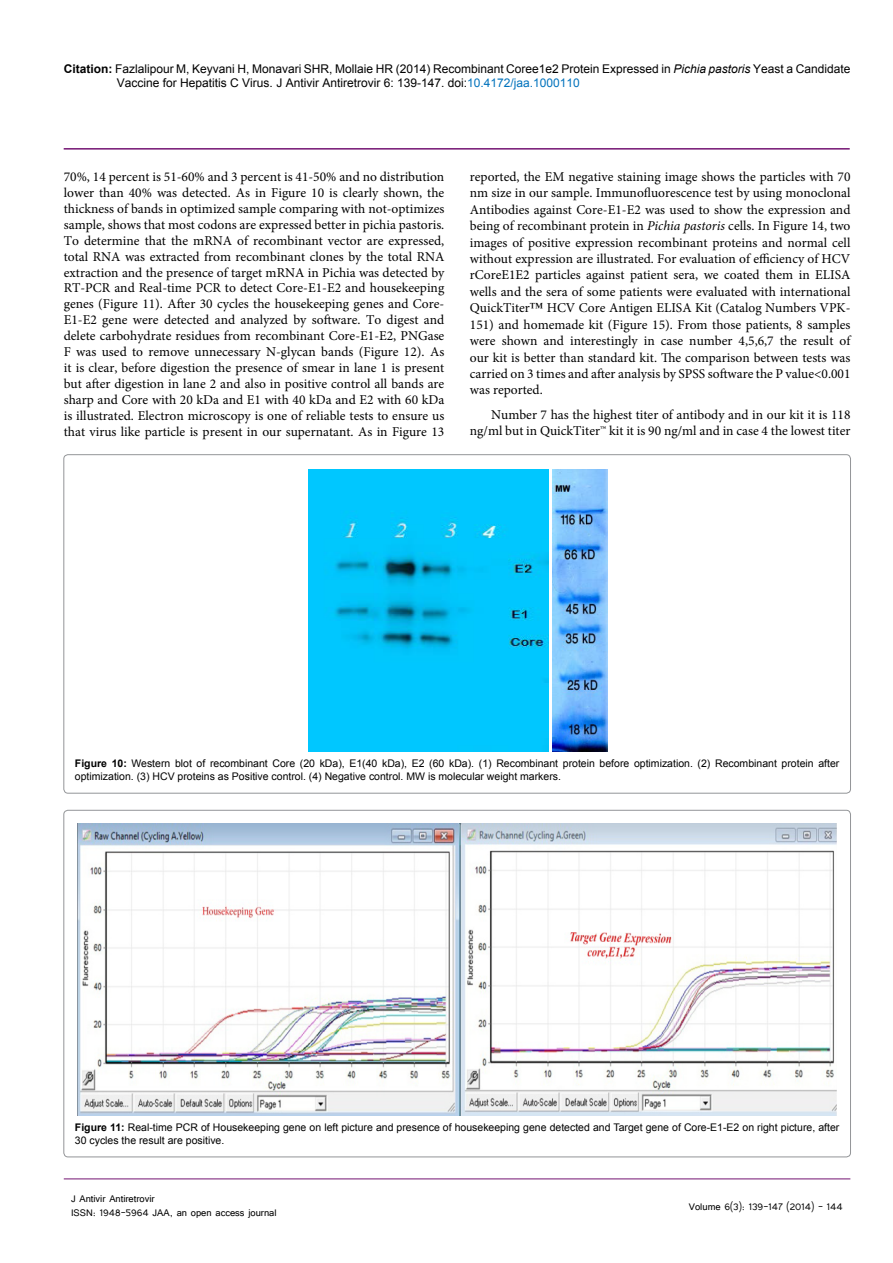
<style>
.page{position:relative;width:893px;height:1263px;background:#fff}
.page>*{position:absolute;margin:0;border:0;box-sizing:border-box;transform-origin:0 0}
.t1{font:13.5px/15.9px "Minion Pro";color:#000;text-align:justify}
.t2{font:12px/14.4px "Arial";color:#000}
.t3{font:12px/14.4px "Tunga";color:#000}
.t4{font:10.5px/12.6px "Arial";color:#000}
.s1{font-weight:700}
.s2{font-style:italic}
.s3{color:#0072bc}
.s4{font-family:"Times New Roman"}
</style>
<div class="page">
<hr style="left:64px;top:148px;width:786px;height:2px;background:#741472">
<hr style="left:64px;top:1179px;width:786px;height:1px;background:#741472">
<img style="left:308px;top:470px;width:241px;height:281px">
<img style="left:553px;top:470px;width:54px;height:281px">
<img style="left:78px;top:823px;width:758px;height:292px">
<p class="t2" style="left:117px;top:61px;width:735px;text-indent:-53px"><span class="s1">Citation:</span> Fazlalipour M, Keyvani H, Monavari SHR, Mollaie HR (2014) Recombinant Coree1e2 Protein Expressed in <span class="s2">Pichia pastoris</span> Yeast a Candidate<br>Vaccine for Hepatitis C Virus. J Antivir Antiretrovir 6: 139-147. doi:<span class="s3">10.4172/jaa.1000110</span></p>
<p class="t1" style="left:64px;top:169px;width:382px">70%, 14 percent is 51-60% and 3 percent is 41-50% and no distribution lower than 40% was detected. As in Figure 10 is clearly shown, the thickness of bands in optimized sample comparing with not-optimizes sample, shows that most codons are expressed better in pichia pastoris.<br>To determine that the mRNA of recombinant vector are expressed, total RNA was extracted from recombinant clones by the total RNA extraction and the presence of target mRNA in Pichia was detected by RT-PCR and Real-time PCR to detect Core-E1-E2 and housekeeping genes (Figure 11). After 30 cycles the housekeeping genes and Core-E1-E2 gene were detected and analyzed by software. To digest and delete carbohydrate residues from recombinant Core-E1-E2, PNGase F was used to remove unnecessary N-glycan bands (Figure 12). As it is clear, before digestion the presence of smear in lane 1 is present but after digestion in lane 2 and also in positive control all bands are sharp and Core with 20 kDa and E1 with 40 kDa and E2 with 60 kDa is illustrated. Electron microscopy is one of reliable tests to ensure us that virus like particle is present in our supernatant. As in Figure 13</p>
<p class="t1" style="left:470px;top:168px;width:382px;line-height:16.4px">reported, the EM negative staining image shows the particles with 70 nm size in our sample. Immunofluorescence test by using monoclonal Antibodies against Core-E1-E2 was used to show the expression and being of recombinant protein in <span class="s2">Pichia pastoris</span> cells. In Figure 14, two images of positive expression recombinant proteins and normal cell without expression are illustrated. For evaluation of efficiency of HCV rCoreE1E2 particles against patient sera, we coated them in ELISA wells and the sera of some patients were evaluated with international QuickTiter<span class="s4">™</span> HCV Core Antigen ELISA Kit (Catalog Numbers VPK-151) and homemade kit (Figure 15). From those patients, 8 samples were shown and interestingly in case number 4,5,6,7 the result of our kit is better than standard kit. The comparison between tests was carried on 3 times and after analysis by SPSS software the P value&lt;0.001 was reported.</p>
<p class="t1" style="left:470px;top:407px;width:382px;text-align:right">Number 7 has the highest titer of antibody and in our kit it is 118 ng/ml but in QuickTiter™ kit it is 90 ng/ml and in case 4 the lowest titer</p>
<p class="t4" style="left:75px;top:758px;width:766px"><span class="s1">Figure 10:</span> Western blot of recombinant Core (20 kDa), E1(40 kDa), E2 (60 kDa). (1) Recombinant protein before optimization. (2) Recombinant protein after optimization. (3) HCV proteins as Positive control. (4) Negative control. MW is molecular weight markers.</p>
<p class="t4" style="left:75px;top:1121px;width:766px"><span class="s1">Figure 11:</span> Real-time PCR of Housekeeping gene on left picture and presence of housekeeping gene detected and Target gene of Core-E1-E2 on right picture, after<br>30 cycles the result are positive.</p>
<p class="t3" style="left:71px;top:1190px;width:207px">J Antivir Antiretrovir<br>ISSN: 1948-5964 JAA, an open access journal</p>
<p class="t3" style="left:689px;top:1199px;width:155px">Volume 6(3): 139-147 (2014) - 144</p>
</div>
